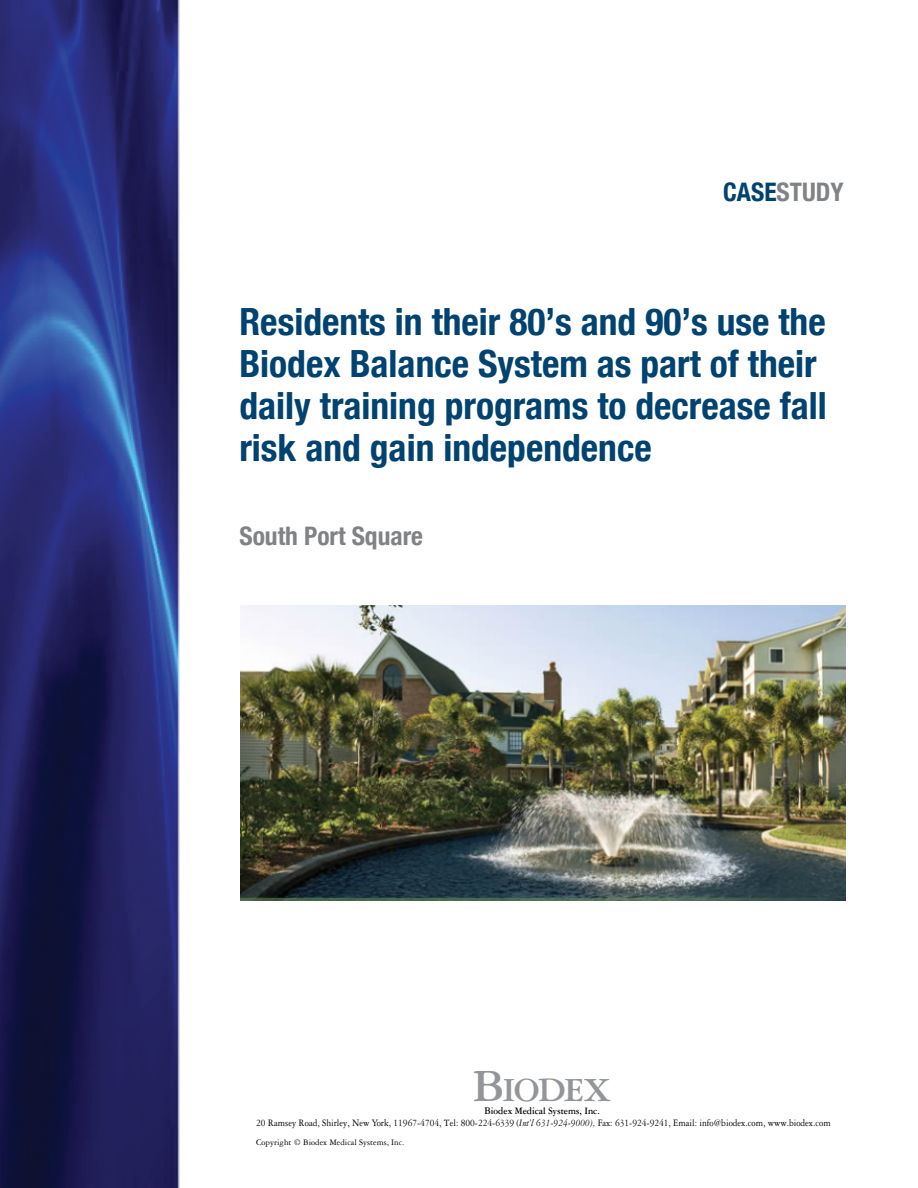
<style>
.page{position:relative;width:918px;height:1188px;background:#fff}
.page>*{position:absolute;margin:0;border:0;box-sizing:border-box;transform-origin:0 0}
.t1{font:700 48px "Garamond Three";color:#939598}
.t2{font:700 condensed 37.5px/42px "Helvetica Neue";color:#004270}
.t3{font:700 36px "Garamond Three";letter-spacing:-.05em;color:#939598}
.t4{font:700 condensed 25.5px "Helvetica Neue";color:#808285}
.t5{font:10.5px "Garamond Three";color:#000;scale:.9 1}
.t6{font:700 10.5px "Garamond Three";color:#000;scale:.9 1}
.t7{font:9px "Garamond Three";color:#000}
.s1{color:#004270}
.s2{font-style:italic}
</style>
<div class="page">
<img style="left:0;top:0;width:180px;height:1187px">
<img style="left:241px;top:605px;width:604px;height:296px">
<p class="t4" style="left:723px;top:176px;width:122px"><span class="s1">CASE</span>STUDY</p>
<p class="t2" style="left:239px;top:300px;width:589px">Residents in their 80’s and 90’s use the Biodex Balance System as part of their daily training programs to decrease fall risk and gain independence</p>
<p class="t4" style="left:239px;top:520px;width:185px">South Port Square</p>
<p class="t1" style="left:473px;top:1060px;width:34px">B</p>
<p class="t6" style="left:485px;top:1105px;width:130px">Biodex Medical Systems, Inc.</p>
<p class="t3" style="left:502px;top:1071px;width:111px">IODEX</p>
<p class="t5" style="left:256px;top:1118px;width:640px">20 Ramsey Road, Shirley, New York, 11967-4704, Tel: 800-224-6339 (<span class="s2">Int’l 631-924-9000),</span> Fax: 631-924-9241, Email: info@biodex.com, www.biodex.com</p>
<p class="t7" style="left:256px;top:1138px;width:150px">Copyright © Biodex Medical Systems, Inc.</p>
</div>
